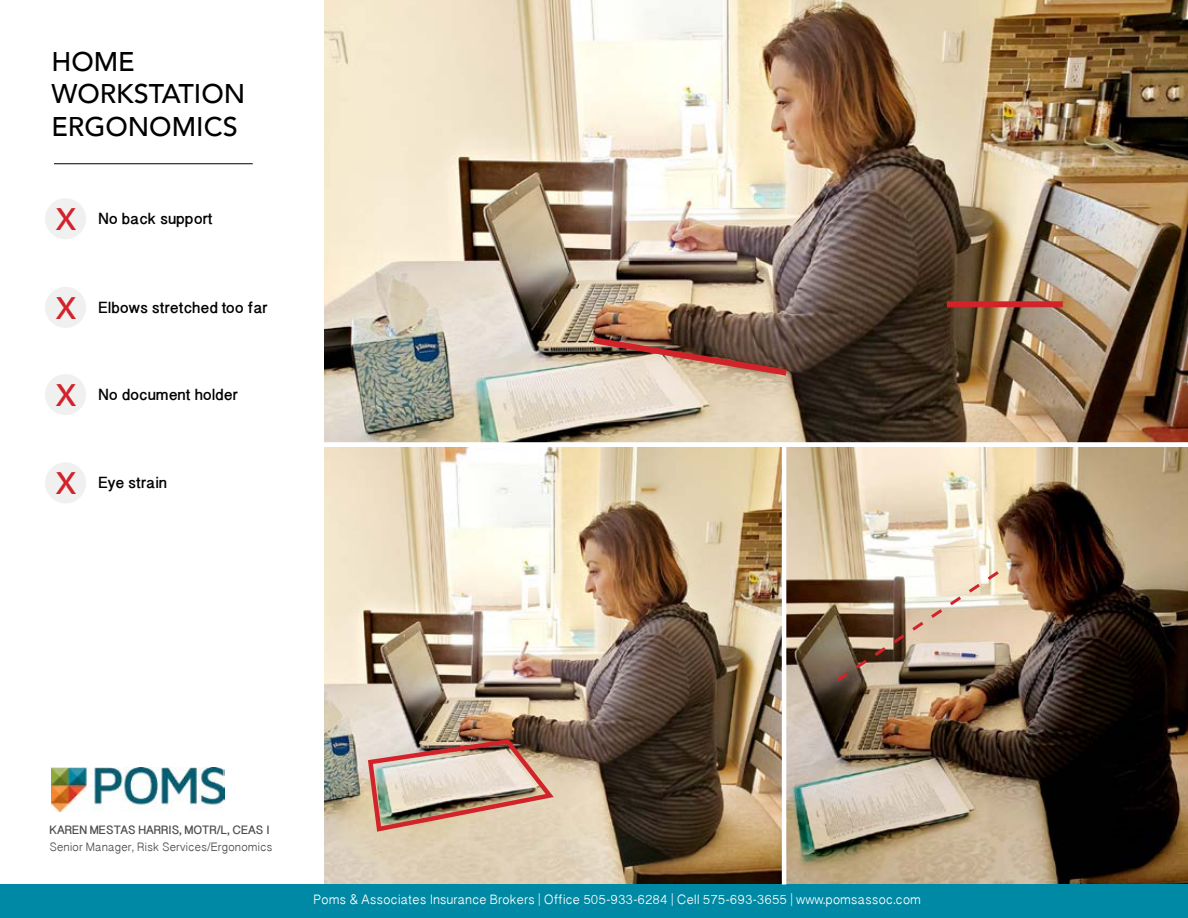
<style>
.page{position:relative;width:1188px;height:918px;background:#fff}
.page>*{position:absolute;margin:0;border:0;box-sizing:border-box;transform-origin:0 0}
.t1{font:43.8px/88.1px "PT Sans";color:#d2232a;text-align:justify}
.t2{font:500 27px/33px "Avenir";color:#000}
.t3{font:700 18px "Oriya Sangam MN";color:#000}
.t4{font:15px "Oriya Sangam MN";color:#fff}
.t5{font:13.5px "Oriya Sangam MN";color:#4d4d4f}
.t6{font:700 13.5px "Oriya Sangam MN";color:#4d4d4f}
</style>
<div class="page">
<img style="left:324px;top:447px;width:458px;height:438px">
<img style="left:786px;top:447px;width:402px;height:438px">
<div style="left:0;top:885px;width:1188px;height:33px;background:#0089a4"></div>
<img style="left:324px;top:0;width:864px;height:442px">
<div style="left:947px;top:301px;width:116px;height:6px;background:#d2232a"></div>
<img style="left:587px;top:333px;width:206px;height:47px">
<img style="left:365px;top:737px;width:193px;height:97px">
<img style="left:834px;top:568px;width:168px;height:116px">
<div style="left:45px;top:198px;width:41px;height:41px;background:#f0f0f0;border-radius:50%"></div>
<div style="left:45px;top:287px;width:41px;height:41px;background:#f0f0f0;border-radius:50%"></div>
<div style="left:45px;top:374px;width:41px;height:41px;background:#f0f0f0;border-radius:50%"></div>
<div style="left:45px;top:462px;width:41px;height:41px;background:#f0f0f0;border-radius:50%"></div>
<img style="left:51px;top:768px;width:174px;height:44px">
<hr style="left:54px;top:163px;width:199px;height:1px;background:#000">
<h2 class="t2" style="left:51px;top:43px;width:195px">HOME<br>WORKSTATION<br>ERGONOMICS</h2>
<h1 class="t1" style="left:55px;top:170px;width:24px">x x x x</h1>
<p class="t3" style="left:99px;top:208px;width:116px">No back support</p>
<p class="t3" style="left:99px;top:296px;width:170px">Elbows stretched too far</p>
<p class="t3" style="left:99px;top:384px;width:141px">No document holder</p>
<p class="t3" style="left:99px;top:471px;width:70px">Eye strain</p>
<p class="t6" style="left:49px;top:822px;width:220px">Karen Mestas Harris, MOTR/L, CEAS I</p>
<p class="t5" style="left:49px;top:838px;width:224px">Senior Manager, Risk Services/Ergonomics</p>
<p class="t4" style="left:314px;top:890px;width:609px">Poms &amp; Associates Insurance Brokers | Office 505-933-6284 | Cell 575-693-3655 | www.pomsassoc.com</p>
</div>
